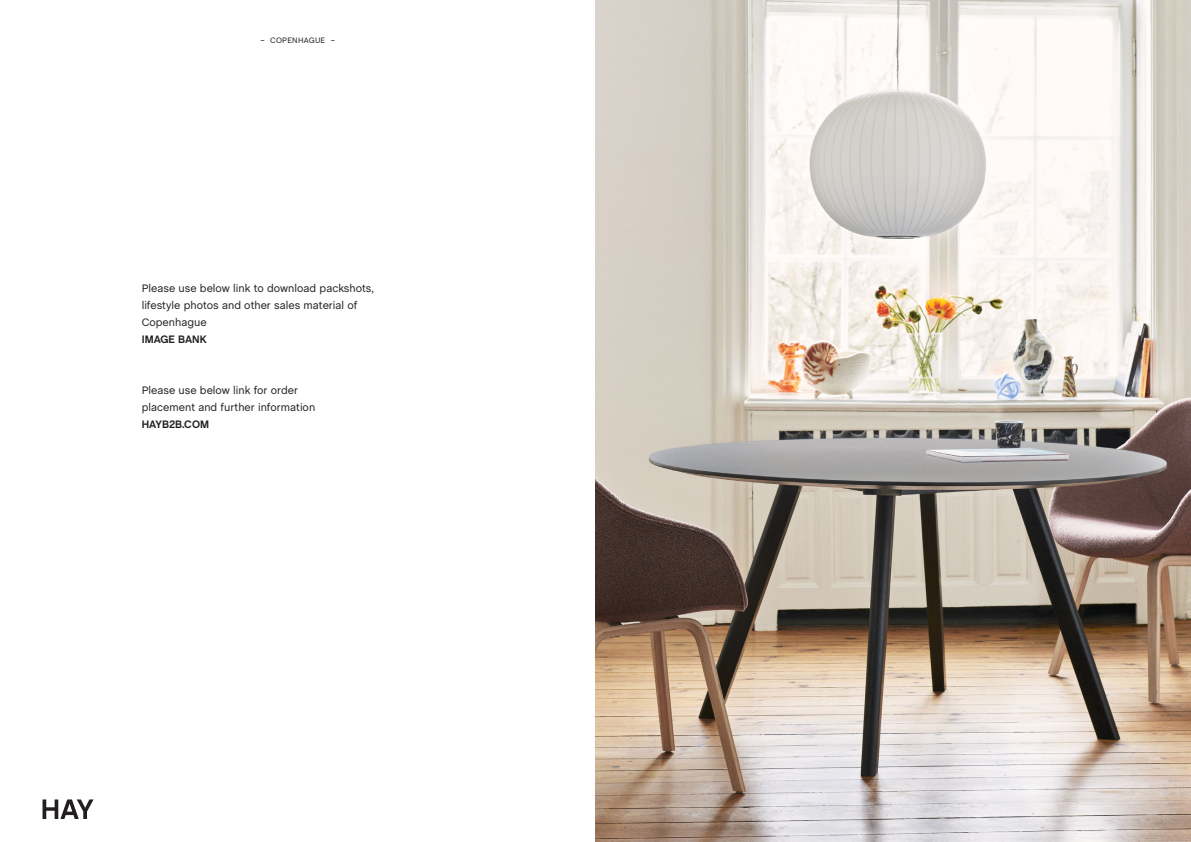
<style>
.page{position:relative;width:1191px;height:842px;background:#fff}
.page>*{position:absolute;margin:0;border:0;box-sizing:border-box;transform-origin:0 0}
._02_Bodytext{font:11px/17px "Chalet";color:#231f20}
._02_Bodytext-2{font:700 11px "Chalet";color:#231f20}
.t1{font:8px "Chalet";letter-spacing:.03em;color:#231f20}
</style>
<div class="page">
<img style="left:595px;top:0;width:596px;height:842px">
<svg style="left:43px;top:799px;width:51px;height:20px"></svg>
<p class="t1" style="left:260px;top:35px;width:76px">– COPENHAGUE –</p>
<p class="_02_Bodytext" style="left:142px;top:280px;width:234px">Please use below link to download packshots, lifestyle photos and other sales material of<br>Copenhague</p>
<p class="_02_Bodytext-2" style="left:142px;top:332px;width:66px">IMAGE BANK</p>
<p class="_02_Bodytext" style="left:142px;top:382px;width:175px">Please use below link for order placement and further information</p>
<p class="_02_Bodytext-2" style="left:142px;top:417px;width:69px">HAYB2B.COM</p>
</div>
